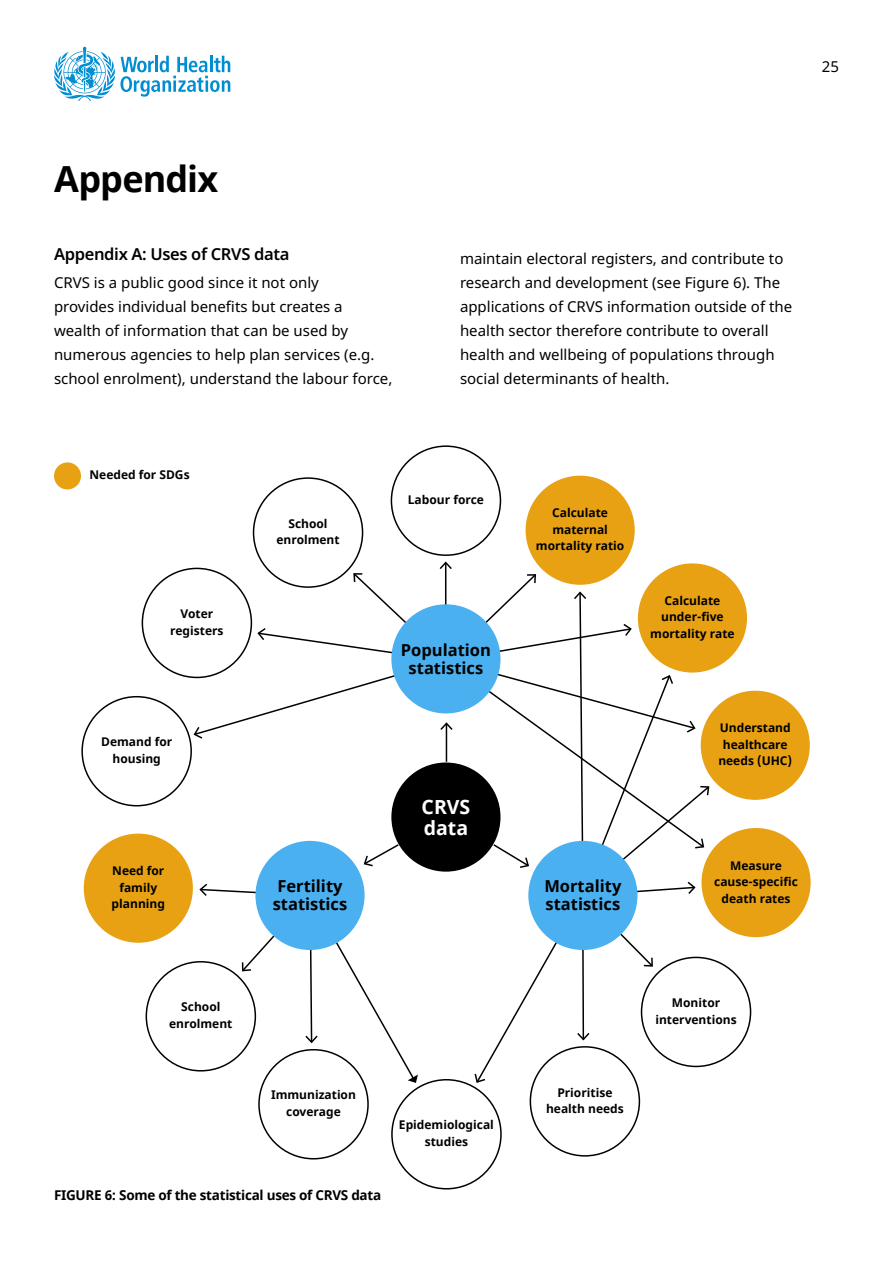
<style>
.page{position:relative;width:893px;height:1263px;background:#fff}
.page>*{position:absolute;margin:0;border:0;box-sizing:border-box;transform-origin:0 0}
.t1{font:700 36px "Noto Sans";letter-spacing:-.02em;color:#000}
.t2{font:700 19.5px/21px "Noto Sans";color:#fff}
.t3{font:700 16.5px/18px "Noto Sans";color:#000}
.t4{font:600 16.5px "Noto Sans";letter-spacing:-.02em;color:#000}
.t5{font:15px/24px "Noto Sans";color:#000}
.t6{font:700 13.5px "Noto Sans";letter-spacing:-.02em;color:#000}
.t7{font:700 12px/16.5px "Noto Sans";color:#000;text-align:center}
</style>
<div class="page">
<div style="left:81px;top:696px;width:111px;height:110px;border:2px solid #000;border-radius:50%"></div>
<div style="left:391px;top:445px;width:110px;height:111px;border:2px solid #000;border-radius:50%"></div>
<div style="left:526px;top:476px;width:109px;height:109px;background:#e7a113;border-radius:50%"></div>
<div style="left:638px;top:563px;width:109px;height:109px;background:#e7a113;border-radius:50%"></div>
<div style="left:701px;top:691px;width:109px;height:109px;background:#e7a113;border-radius:50%"></div>
<div style="left:701px;top:828px;width:110px;height:109px;background:#e7a113;border-radius:50%"></div>
<div style="left:84px;top:834px;width:109px;height:109px;background:#e7a113;border-radius:50%"></div>
<svg style="left:193px;top:560px;width:518px;height:524px"></svg>
<div style="left:54px;top:462px;width:27px;height:27px;background:#e7a113;border-radius:50%"></div>
<svg style="left:54px;top:47px;width:176px;height:54px"></svg>
<p class="t5" style="left:822px;top:55px;width:19px">25</p>
<h1 class="t1" style="left:54px;top:154px;width:166px">Appendix</h1>
<p class="t4" style="left:54px;top:242px;width:237px">Appendix A: Uses of CRVS data</p>
<p class="t5" style="left:54px;top:271px;width:340px">CRVS is a public good since it not only<br>provides individual benefits but creates a wealth of information that can be used by numerous agencies to help plan services (e.g. school enrolment), understand the labour force,</p>
<p class="t5" style="left:460px;top:247px;width:334px">maintain electoral registers, and contribute to research and development (see Figure 6). The applications of CRVS information outside of the health sector therefore contribute to overall health and wellbeing of populations through social determinants of health.</p>
<p class="t7" style="left:90px;top:467px;width:102px">Needed for SDGs</p>
<p class="t7" style="left:170px;top:606px;width:55px">Voter registers</p>
<p class="t7" style="left:101px;top:734px;width:73px">Demand for housing</p>
<p class="t7" style="left:276px;top:515px;width:65px">School enrolment</p>
<p class="t7" style="left:408px;top:492px;width:78px">Labour force</p>
<p class="t3" style="left:401px;top:641px;width:92px;text-align:center">Population statistics</p>
<h2 class="t2" style="left:422px;top:797px;width:50px">CRVS data</h2>
<p class="t7" style="left:536px;top:505px;width:90px">Calculate maternal mortality ratio</p>
<p class="t7" style="left:650px;top:593px;width:86px">Calculate under-five mortality rate</p>
<p class="t7" style="left:718px;top:720px;width:75px">Understand healthcare needs (UHC)</p>
<p class="t7" style="left:112px;top:863px;width:55px">Need for family planning</p>
<p class="t3" style="left:273px;top:878px;width:76px">Fertility statistics</p>
<p class="t3" style="left:544px;top:878px;width:79px">Mortality statistics</p>
<p class="t7" style="left:714px;top:857px;width:85px">Measure cause-specific death rates</p>
<p class="t7" style="left:169px;top:999px;width:65px">School enrolment</p>
<p class="t7" style="left:271px;top:1087px;width:86px">Immunization coverage</p>
<p class="t6" style="left:54px;top:1186px;width:329px">FIGURE 6: Some of the statistical uses of CRVS data</p>
<p class="t7" style="left:399px;top:1117px;width:96px">Epidemiological studies</p>
<p class="t7" style="left:546px;top:1084px;width:79px">Prioritise health needs</p>
<p class="t7" style="left:655px;top:995px;width:83px">Monitor interventions</p>
</div>
